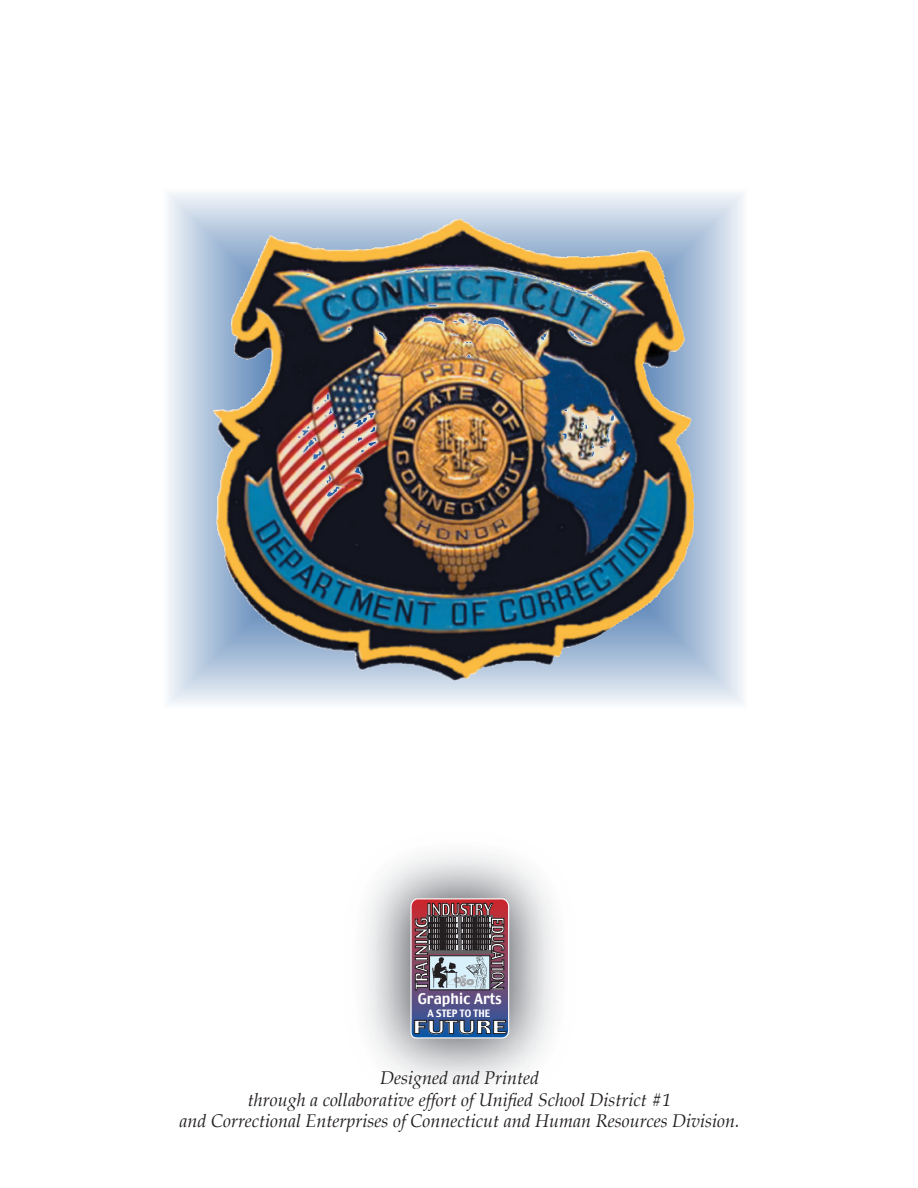
<style>
.page{position:relative;width:918px;height:1188px;background:#fff}
.page>*{position:absolute;margin:0;border:0;box-sizing:border-box;transform-origin:0 0}
.t1{font:italic 18px "Palatino";color:#231f20}
.t2{font:18px "Charcoal";color:#fff;scale:1.48 1}
.t3{font:16.8px "Charcoal";color:#fff;scale:.8 1}
.t4{font:16.8px "Charcoal";color:#fff;scale:.84 1}
.t5{font:16.8px "Charcoal";color:#fff;scale:.95 1}
.t6{font:14.55px "Charcoal";color:#fff;scale:.93 1}
.t7{font:10.05px "Charcoal";color:#fff;scale:.95 1}
</style>
<div class="page">
<svg style="left:410px;top:898px;width:100px;height:141px;background:#624e67"></svg>
<img style="left:443px;top:967px;width:40px;height:30px">
<img style="left:426px;top:952px;width:35px;height:42px">
<img style="left:465px;top:956px;width:22px;height:35px">
<img style="left:178px;top:202px;width:556px;height:492px">
<img style="left:463px;top:220px;width:222px;height:126px">
<p class="t4" style="left:426px;top:899px;width:80px">INDUSTRY</p>
<p class="t5" style="left:411px;top:990px;width:78px;rotate:-90deg">TRAINING</p>
<p class="t3" style="left:509px;top:917px;width:92px;rotate:90deg">EDUCATION</p>
<p class="t7" style="left:427px;top:1006px;width:68px">A STEP TO THE</p>
<p class="t2" style="left:413px;top:1015px;width:65px">FUTURE</p>
<p class="t6" style="left:418px;top:990px;width:92px">Graphic Arts</p>
<p class="t1" style="left:380px;top:1067px;width:161px">Designed and Printed</p>
<p class="t1" style="left:248px;top:1089px;width:425px">through a collaborative effort of Unified School District #1</p>
<p class="t1" style="left:180px;top:1110px;width:562px">and Correctional Enterprises of Connecticut and Human Resources Division.</p>
</div>
